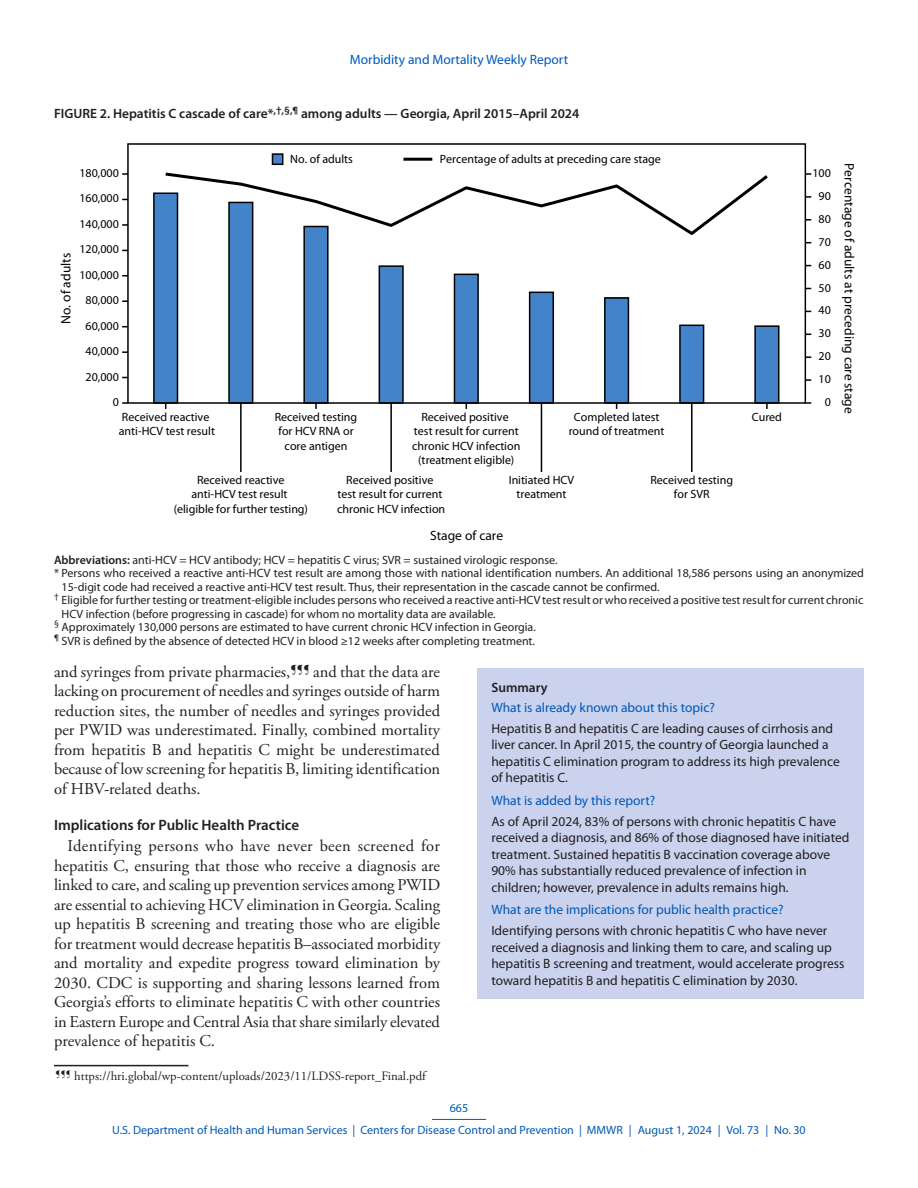
<style>
.page{position:relative;width:918px;height:1188px;background:#fff}
.page>*{position:absolute;margin:0;border:0;box-sizing:border-box;transform-origin:0 0}
.Paragraph{font:16.5px/19.5px "Adobe Garamond Pro";letter-spacing:-.005em;color:#231f20;text-align:justify}
.Heading_2{font:600 15px "Myriad Pro";color:#231f20}
.Summary_Box_Text{font:13.5px/16.5px "Myriad Pro";color:#231f20}
.Summary_Box_Heading{font:13.5px "Myriad Pro";color:#0059b7}
.Figure_Title{font:600 13.5px "Myriad Pro";color:#231f20}
.t1{font:13.5px "Myriad Pro";color:#000}
.Summary_Box_Ttile{font:600 13.5px "Myriad Pro";color:#231f20}
.footnote_w_rule_text_indent_3{font:12.75px "Adobe Garamond Pro";color:#231f20}
.Figure_Footnote{font:12px/13.5px "Myriad Pro";color:#231f20}
.t2{font:12px/14.4px "Myriad Pro";color:#000;text-align:center}
.t3{font:12px/21.8px "Myriad Pro";color:#0059b7;text-align:center}
.Abbreviations{font:12px "Myriad Pro";color:#231f20}
.s1{font-weight:600}
</style>
<div class="page">
<hr style="left:432px;top:1119px;width:54px;height:1px;background:#0059b7">
<div style="left:154px;top:193px;width:24px;height:210px;background:#4283ca"></div>
<div style="left:153px;top:192px;width:25px;height:212px;border:2px solid #000"></div>
<div style="left:229px;top:202px;width:24px;height:201px;background:#4283ca"></div>
<div style="left:228px;top:202px;width:25px;height:202px;border:2px solid #000"></div>
<div style="left:304px;top:227px;width:24px;height:176px;background:#4283ca"></div>
<div style="left:303px;top:226px;width:26px;height:178px;border:2px solid #000"></div>
<div style="left:379px;top:266px;width:24px;height:137px;background:#4283ca"></div>
<div style="left:379px;top:265px;width:25px;height:139px;border:2px solid #000"></div>
<div style="left:454px;top:274px;width:24px;height:129px;background:#4283ca"></div>
<div style="left:454px;top:274px;width:25px;height:130px;border:2px solid #000"></div>
<div style="left:530px;top:292px;width:23px;height:111px;background:#4283ca"></div>
<div style="left:529px;top:292px;width:25px;height:112px;border:2px solid #000"></div>
<div style="left:605px;top:298px;width:23px;height:105px;background:#4283ca"></div>
<div style="left:604px;top:297px;width:25px;height:107px;border:2px solid #000"></div>
<div style="left:680px;top:325px;width:24px;height:78px;background:#4283ca"></div>
<div style="left:679px;top:325px;width:25px;height:79px;border:2px solid #000"></div>
<div style="left:755px;top:326px;width:24px;height:77px;background:#4283ca"></div>
<div style="left:754px;top:325px;width:25px;height:79px;border:2px solid #000"></div>
<svg style="left:162px;top:172px;width:606px;height:65px"></svg>
<div style="left:127px;top:143px;width:679px;height:261px;border:2px solid #000"></div>
<svg style="left:766px;top:403px;width:2px;height:6px"></svg>
<hr style="left:691px;top:403px;width:2px;height:69px;background:#000">
<hr style="left:541px;top:403px;width:1px;height:69px;background:#000">
<hr style="left:390px;top:403px;width:2px;height:69px;background:#000">
<svg style="left:315px;top:403px;width:2px;height:6px"></svg>
<hr style="left:240px;top:403px;width:2px;height:69px;background:#000">
<svg style="left:805px;top:173px;width:6px;height:2px"></svg>
<svg style="left:805px;top:196px;width:6px;height:2px"></svg>
<svg style="left:805px;top:219px;width:6px;height:2px"></svg>
<svg style="left:805px;top:356px;width:6px;height:2px"></svg>
<svg style="left:805px;top:379px;width:6px;height:2px"></svg>
<svg style="left:805px;top:402px;width:6px;height:2px"></svg>
<div style="left:272px;top:154px;width:11px;height:10px;background:#4283ca"></div>
<div style="left:272px;top:153px;width:11px;height:12px;border:2px solid #000"></div>
<hr style="left:403px;top:158px;width:29px;height:3px;background:#000">
<hr style="left:54px;top:1065px;width:134px;height:1px;background:#231f20">
<div style="left:478px;top:668px;width:386px;height:330px;background:#cad2ee"></div>
<p class="Summary_Box_Heading" style="left:350px;top:52px;width:220px">Morbidity and Mortality Weekly Report</p>
<p class="Figure_Title" style="left:54px;top:106px;width:527px">FIGURE 2. Hepatitis C cascade of care*<sup>,†,§,¶</sup> among adults — Georgia, April 2015–April 2024</p>
<p class="t1" style="left:59px;top:324px;width:72px;rotate:-90deg">No. of adults</p>
<p class="t2" style="left:79px;top:166px;width:41px">180,000</p>
<p class="t2" style="left:79px;top:191px;width:41px">160,000</p>
<p class="t2" style="left:79px;top:217px;width:41px">140,000</p>
<p class="t2" style="left:79px;top:242px;width:41px">120,000</p>
<p class="t2" style="left:79px;top:268px;width:41px">100,000</p>
<p class="t2" style="left:86px;top:293px;width:35px">80,000</p>
<p class="t2" style="left:86px;top:319px;width:35px">60,000</p>
<p class="t2" style="left:86px;top:344px;width:35px">40,000</p>
<p class="t2" style="left:86px;top:370px;width:35px">20,000</p>
<p class="t2" style="left:113px;top:395px;width:8px">0</p>
<p class="t2" style="left:290px;top:152px;width:64px">No. of adults</p>
<p class="t2" style="left:440px;top:152px;width:223px">Percentage of adults at preceding care stage</p>
<p class="t2" style="left:119px;top:410px;width:98px;text-align:left">Received reactive anti-HCV test result</p>
<p class="t2" style="left:174px;top:473px;width:136px">Received reactive anti-HCV test result (eligible for further testing)</p>
<p class="t2" style="left:275px;top:410px;width:84px">Received testing for HCV RNA or core antigen</p>
<p class="t2" style="left:337px;top:473px;width:110px">Received positive test result for current chronic HCV infection</p>
<p class="t2" style="left:412px;top:410px;width:110px">Received positive test result for current chronic HCV infection (treatment eligible)</p>
<p class="t2" style="left:509px;top:473px;width:67px">Initiated HCV treatment</p>
<p class="t2" style="left:569px;top:410px;width:97px">Completed latest round of treatment</p>
<p class="t2" style="left:650px;top:473px;width:84px">Received testing for SVR</p>
<p class="t1" style="left:430px;top:528px;width:75px">Stage of care</p>
<p class="t2" style="left:752px;top:410px;width:32px">Cured</p>
<p class="t2" style="left:812px;top:166px;width:20px">100</p>
<p class="t2" style="left:819px;top:189px;width:14px">90</p>
<p class="t2" style="left:819px;top:212px;width:14px">80</p>
<p class="t2" style="left:819px;top:235px;width:14px">70</p>
<p class="t2" style="left:819px;top:258px;width:14px">60</p>
<p class="t2" style="left:819px;top:281px;width:14px">50</p>
<p class="t2" style="left:819px;top:303px;width:14px">40</p>
<p class="t2" style="left:819px;top:326px;width:14px">30</p>
<p class="t2" style="left:819px;top:349px;width:14px">20</p>
<p class="t2" style="left:819px;top:372px;width:14px">10</p>
<p class="t2" style="left:825px;top:395px;width:8px">0</p>
<p class="t1" style="left:857px;top:163px;width:252px;rotate:90deg">Percentage of adults at preceding care stage</p>
<p class="Abbreviations" style="left:54px;top:553px;width:505px"><span class="s1">Abbreviations:</span> anti-HCV = HCV antibody; HCV = hepatitis C virus; SVR = sustained virologic response.</p>
<p class="Figure_Footnote" style="left:62px;top:567px;width:804px;text-indent:-8px">* Persons who received a reactive anti-HCV test result are among those with national identification numbers. An additional 18,586 persons using an anonymized<br>15-digit code had received a reactive anti-HCV test result. Thus, their representation in the cascade cannot be confirmed.</p>
<p class="Figure_Footnote" style="left:62px;top:594px;width:803px;text-indent:-8px"><sup>†</sup> Eligible for further testing or treatment-eligible includes persons who received a reactive anti-HCV test result or who received a positive test result for current chronic<br>HCV infection (before progressing in cascade) for whom no mortality data are available.</p>
<p class="Figure_Footnote" style="left:54px;top:621px;width:483px"><sup>§</sup> Approximately 130,000 persons are estimated to have current chronic HCV infection in Georgia.</p>
<p class="Figure_Footnote" style="left:54px;top:634px;width:483px"><sup>¶</sup> SVR is defined by the absence of detected HCV in blood ≥12 weeks after completing treatment.</p>
<p class="Paragraph" style="left:54px;top:662px;width:388px">and syringes from private pharmacies,<sup>¶¶¶</sup> and that the data are lacking on procurement of needles and syringes outside of harm reduction sites, the number of needles and syringes provided per PWID was underestimated. Finally, combined mortality from hepatitis B and hepatitis C might be underestimated because of low screening for hepatitis B, limiting identification of HBV-related deaths.</p>
<h2 class="Heading_2" style="left:54px;top:816px;width:247px">Implications for Public Health Practice</h2>
<p class="Paragraph" style="left:54px;top:837px;width:388px;text-indent:14px">Identifying persons who have never been screened for hepatitis C, ensuring that those who receive a diagnosis are linked to care, and scaling up prevention services among PWID are essential to achieving HCV elimination in Georgia. Scaling up hepatitis B screening and treating those who are eligible for treatment would decrease hepatitis B–associated morbidity and mortality and expedite progress toward elimination by 2030. CDC is supporting and sharing lessons learned from Georgia’s efforts to eliminate hepatitis C with other countries in Eastern Europe and Central Asia that share similarly elevated prevalence of hepatitis C.</p>
<p class="footnote_w_rule_text_indent_3" style="left:56px;top:1068px;width:372px"><sup>¶¶¶</sup> https://hri.global/wp-content/uploads/2023/11/LDSS-report_Final.pdf</p>
<h1 class="Summary_Box_Ttile" style="left:491px;top:680px;width:58px">Summary</h1>
<h1 class="Summary_Box_Heading" style="left:491px;top:700px;width:225px">What is already known about this topic?</h1>
<p class="Summary_Box_Text" style="left:491px;top:720px;width:350px">Hepatitis B and hepatitis C are leading causes of cirrhosis and liver cancer. In April 2015, the country of Georgia launched a hepatitis C elimination program to address its high prevalence of hepatitis C.</p>
<h1 class="Summary_Box_Heading" style="left:491px;top:793px;width:165px">What is added by this report?</h1>
<p class="Summary_Box_Text" style="left:491px;top:813px;width:360px">As of April 2024, 83% of persons with chronic hepatitis C have received a diagnosis, and 86% of those diagnosed have initiated treatment. Sustained hepatitis B vaccination coverage above 90% has substantially reduced prevalence of infection in children; however, prevalence in adults remains high.</p>
<h1 class="Summary_Box_Heading" style="left:491px;top:902px;width:294px">What are the implications for public health practice?</h1>
<p class="Summary_Box_Text" style="left:491px;top:923px;width:355px">Identifying persons with chronic hepatitis C who have never received a diagnosis and linking them to care, and scaling up hepatitis B screening and treatment, would accelerate progress toward hepatitis B and hepatitis C elimination by 2030.</p>
<p class="t3" style="left:112px;top:1098px;width:695px">665<br>U.S. Department of Health and Human Services | Centers for Disease Control and Prevention | MMWR | August 1, 2024 | Vol. 73 | No. 30</p>
</div>
